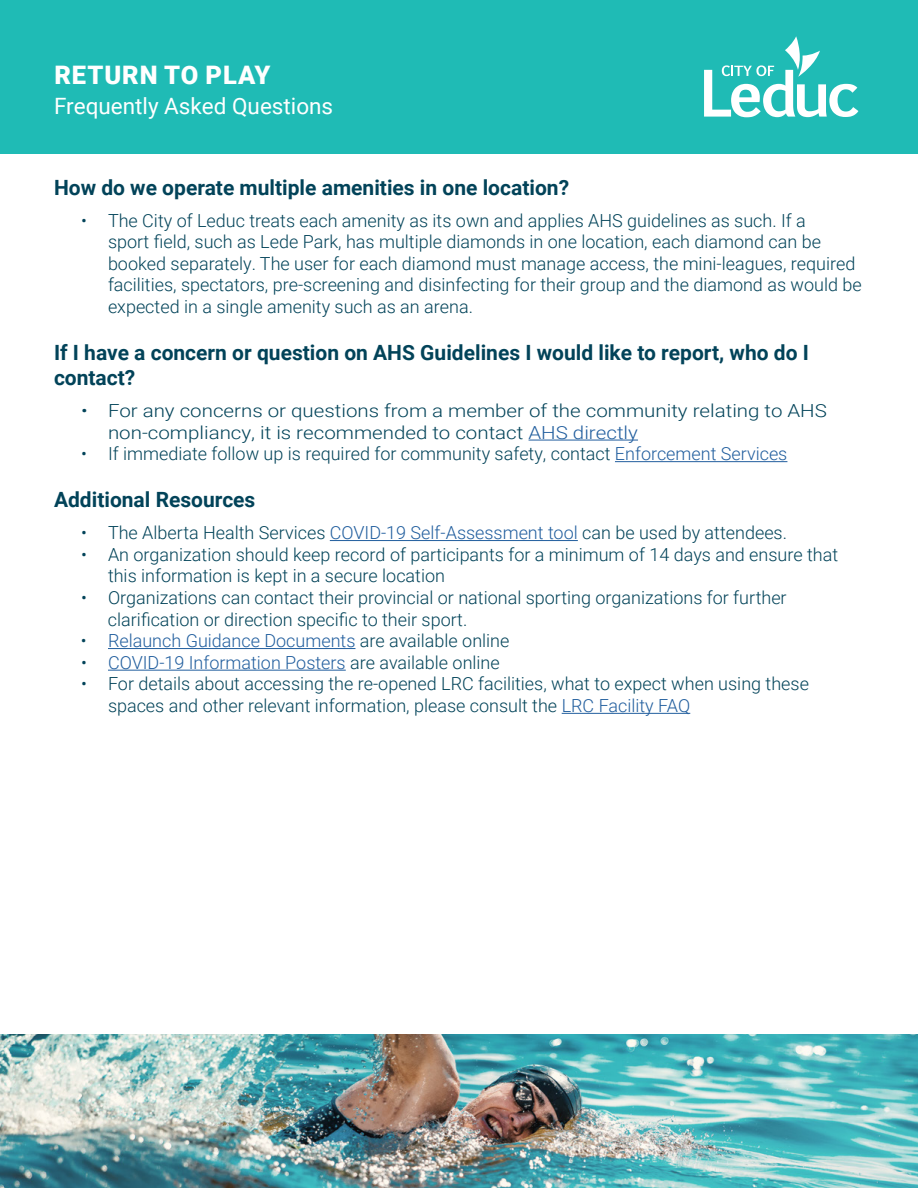
<style>
.page{position:relative;width:918px;height:1188px;background:#fff}
.page>*{position:absolute;margin:0;border:0;box-sizing:border-box;transform-origin:0 0}
.t1{font:900 25.5px "Roboto";letter-spacing:.035em;color:#fff}
.t2{font:22.5px "Roboto";color:#fff}
.t3{font:700 21px/25.2px "Roboto";color:#024359}
.t4{font:300 18px/21.6px "Roboto";color:#024359}
.t5{font:300 18px/21.6px "Roboto";color:#024359;scale:1.14 1}
.t6{font:300 18px "Roboto";color:#215e9e}
.s1{color:#215e9e}
.s2{color:#024359}
</style>
<div class="page">
<div style="left:0;top:0;width:918px;height:153px;background:#1fbbb5"></div>
<svg style="left:704px;top:36px;width:154px;height:81px"></svg>
<img style="left:0;top:1035px;width:918px;height:153px">
<hr style="left:529px;top:440px;width:109px;height:1px;background:#215e9e">
<hr style="left:615px;top:461px;width:172px;height:1px;background:#215e9e">
<hr style="left:330px;top:540px;width:248px;height:1px;background:#215e9e">
<hr style="left:108px;top:648px;width:247px;height:1px;background:#215e9e">
<hr style="left:108px;top:670px;width:238px;height:1px;background:#215e9e">
<hr style="left:562px;top:713px;width:128px;height:1px;background:#215e9e">
<h1 class="t1" style="left:54px;top:57px;width:217px">RETURN TO PLAY</h1>
<p class="t2" style="left:54px;top:90px;width:281px">Frequently Asked Questions</p>
<p class="t3" style="left:54px;top:174px;width:517px">How do we operate multiple amenities in one location?</p>
<p class="t4" style="left:108px;top:209px;width:755px;text-indent:-27px">• The City of Leduc treats each amenity as its own and applies AHS guidelines as such. If a<br>sport field, such as Lede Park, has multiple diamonds in one location, each diamond can be booked separately. The user for each diamond must manage access, the mini-leagues, required facilities, spectators, pre-screening and disinfecting for their group and the diamond as would be expected in a single amenity such as an arena.</p>
<p class="t3" style="left:54px;top:339px;width:756px">If I have a concern or question on AHS Guidelines I would like to report, who do I contact?</p>
<p class="t5" style="left:108px;top:399px;width:632px;text-indent:-27px">• For any concerns or questions from a member of the community relating to AHS non-compliancy, it is recommended to contact <span class="s1">AHS directly</span></p>
<p class="t4" style="left:81px;top:442px;width:708px">• If immediate follow up is required for community safety, contact <span class="s1">Enforcement Services</span></p>
<p class="t3" style="left:54px;top:486px;width:203px">Additional Resources</p>
<p class="t4" style="left:81px;top:521px;width:708px">• The Alberta Health Services <span class="s1">COVID-19 Self-Assessment tool</span> can be used by attendees.</p>
<p class="t4" style="left:108px;top:543px;width:732px;text-indent:-27px">• An organization should keep record of participants for a minimum of 14 days and ensure that this information is kept in a secure location</p>
<p class="t4" style="left:108px;top:586px;width:680px;text-indent:-27px">• Organizations can contact their provincial or national sporting organizations for further clarification or direction specific to their sport.</p>
<p class="t6" style="left:81px;top:628px;width:430px"><span class="s2">•</span> Relaunch Guidance Documents <span class="s2">are available online</span></p>
<p class="t6" style="left:81px;top:650px;width:420px"><span class="s2">•</span> COVID-19 Information Posters <span class="s2">are available online</span></p>
<p class="t4" style="left:108px;top:673px;width:702px;text-indent:-27px">• For details about accessing the re-opened LRC facilities, what to expect when using these spaces and other relevant information, please consult the <span class="s1">LRC Facility FAQ</span></p>
</div>
